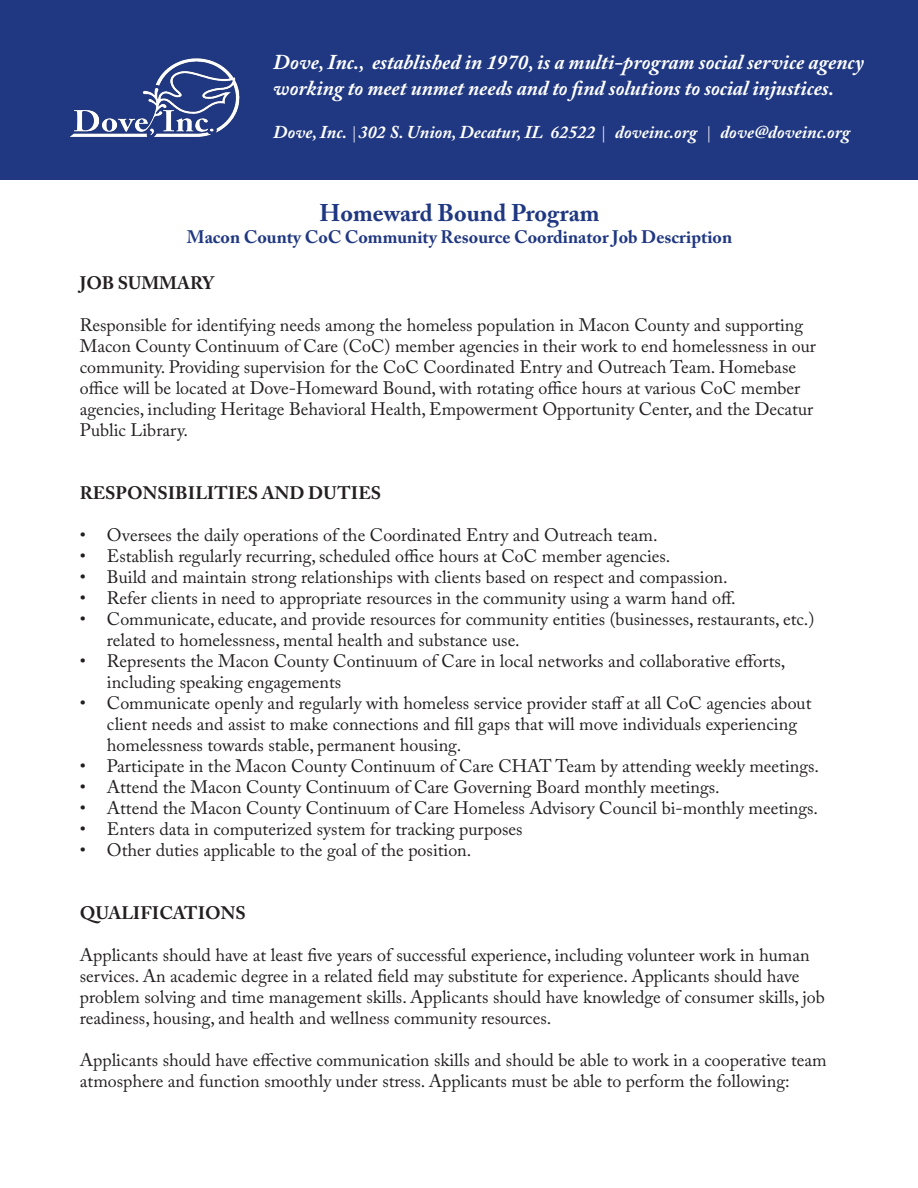
<style>
.page{position:relative;width:918px;height:1188px;background:#fff}
.page>*{position:absolute;margin:0;border:0;box-sizing:border-box;transform-origin:0 0}
.t1{font:700 24px "Adobe Caslon Pro";color:#203882}
.t2{font:italic 700 21px/25.2px "Adobe Caslon Pro";color:#fff}
.t3{font:18px/21px "Adobe Caslon Pro";color:#231f20}
.t4{font:italic 700 18px "Adobe Caslon Pro";color:#fff}
.t5{font:700 18px "Adobe Caslon Pro";color:#203882}
.t6{font:700 18px "Adobe Caslon Pro";color:#231f20}
.s1{font-family:"Garamond";font-weight:400;font-style:normal}
</style>
<div class="page">
<div style="left:0;top:0;width:918px;height:179px;background:#203882"></div>
<img style="left:70px;top:58px;width:170px;height:79px">
<p class="t2" style="left:273px;top:50px;width:592px">Dove, Inc., established in 1970, is a multi-program social service agency working to meet unmet needs and to find solutions to social injustices.</p>
<p class="t4" style="left:273px;top:121px;width:578px">Dove, Inc. <span class="s1">|</span>302 S. Union, Decatur, IL 62522 <span class="s1">|</span> doveinc.org <span class="s1">|</span> dove@doveinc.org</p>
<p class="t1" style="left:320px;top:199px;width:281px">Homeward Bound Program</p>
<p class="t5" style="left:187px;top:226px;width:547px">Macon County CoC Community Resource Coordinator Job Description</p>
<p class="t6" style="left:80px;top:272px;width:136px">JOB SUMMARY</p>
<p class="t3" style="left:80px;top:314px;width:738px">Responsible for identifying needs among the homeless population in Macon County and supporting Macon County Continuum of Care (CoC) member agencies in their work to end homelessness in our community. Providing supervision for the CoC Coordinated Entry and Outreach Team. Homebase office will be located at Dove-Homeward Bound, with rotating office hours at various CoC member agencies, including Heritage Behavioral Health, Empowerment Opportunity Center, and the Decatur Public Library.</p>
<p class="t6" style="left:80px;top:482px;width:303px">RESPONSIBILITIES AND DUTIES</p>
<p class="t3" style="left:80px;top:524px;width:579px">• Oversees the daily operations of the Coordinated Entry and Outreach team.</p>
<p class="t3" style="left:80px;top:545px;width:592px">• Establish regularly recurring, scheduled office hours at CoC member agencies.</p>
<p class="t3" style="left:80px;top:566px;width:649px">• Build and maintain strong relationships with clients based on respect and compassion.</p>
<p class="t3" style="left:80px;top:587px;width:657px">• Refer clients in need to appropriate resources in the community using a warm hand off.</p>
<p class="t3" style="left:107px;top:608px;width:709px;text-indent:-27px">• Communicate, educate, and provide resources for community entities (businesses, restaurants, etc.) related to homelessness, mental health and substance use.</p>
<p class="t3" style="left:107px;top:650px;width:680px;text-indent:-27px">• Represents the Macon County Continuum of Care in local networks and collaborative efforts, including speaking engagements</p>
<p class="t3" style="left:107px;top:692px;width:706px;text-indent:-27px">• Communicate openly and regularly with homeless service provider staff at all CoC agencies about client needs and assist to make connections and fill gaps that will move individuals experiencing homelessness towards stable, permanent housing.</p>
<p class="t3" style="left:80px;top:755px;width:741px">• Participate in the Macon County Continuum of Care CHAT Team by attending weekly meetings.</p>
<p class="t3" style="left:80px;top:776px;width:641px">• Attend the Macon County Continuum of Care Governing Board monthly meetings.</p>
<p class="t3" style="left:80px;top:797px;width:740px">• Attend the Macon County Continuum of Care Homeless Advisory Council bi-monthly meetings.</p>
<p class="t3" style="left:80px;top:818px;width:444px">• Enters data in computerized system for tracking purposes</p>
<p class="t3" style="left:80px;top:839px;width:393px">• Other duties applicable to the goal of the position.</p>
<p class="t6" style="left:80px;top:902px;width:167px">QUALIFICATIONS</p>
<p class="t3" style="left:80px;top:944px;width:746px">Applicants should have at least five years of successful experience, including volunteer work in human services. An academic degree in a related field may substitute for experience. Applicants should have problem solving and time management skills. Applicants should have knowledge of consumer skills, job readiness, housing, and health and wellness community resources.</p>
<p class="t3" style="left:80px;top:1049px;width:748px">Applicants should have effective communication skills and should be able to work in a cooperative team atmosphere and function smoothly under stress. Applicants must be able to perform the following:</p>
</div>
